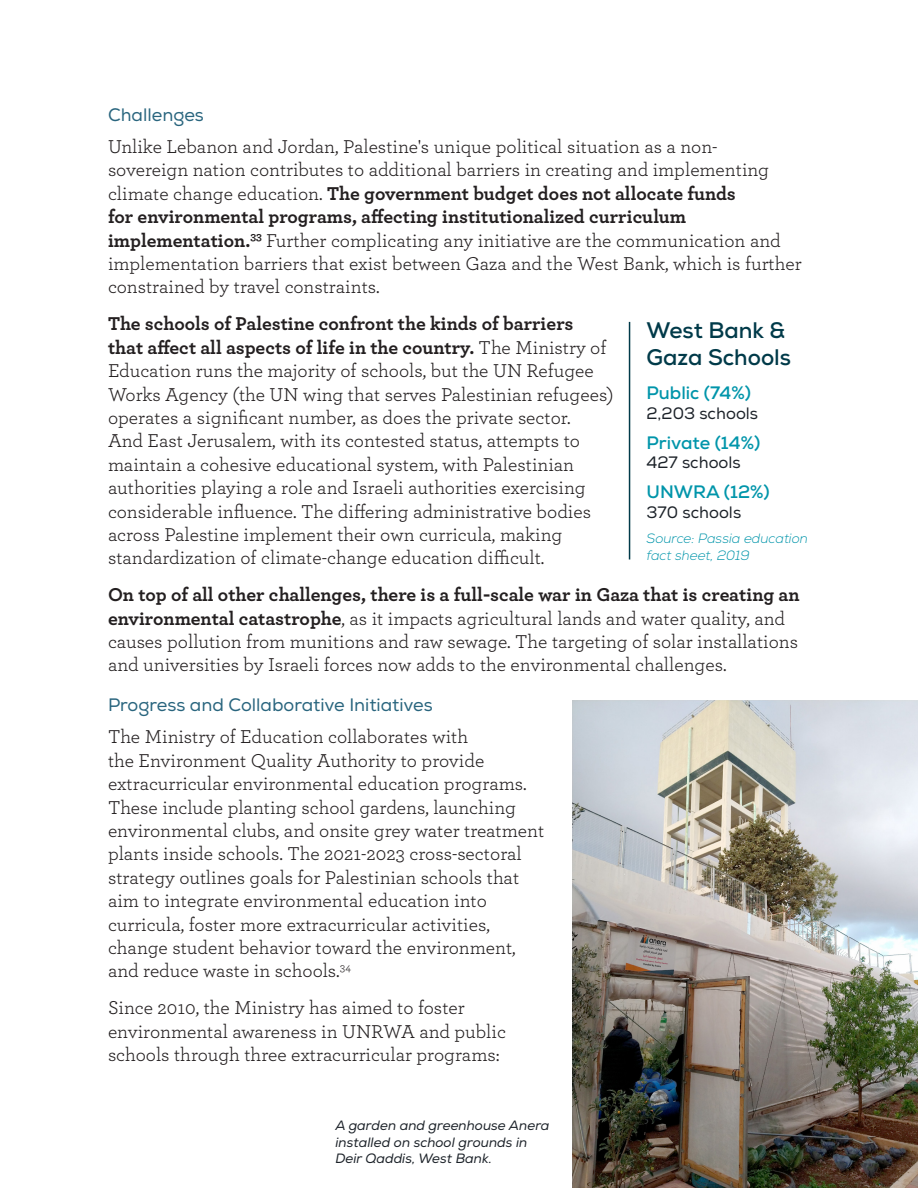
<style>
.page{position:relative;width:918px;height:1188px;background:#fff}
.page>*{position:absolute;margin:0;border:0;box-sizing:border-box;transform-origin:0 0}
.Heading_2{font:700 22.5px/27px "Nexa";color:#003a49}
.t1{font:19.5px/23.4px "Archer";color:#231f20}
.Heading_3{font:18px "Nexa";color:#29657e}
.Heading_2-2{font:700 18px "Nexa";color:#0095aa}
.t2{font:16.5px "Nexa";color:#1c2229}
.t3{font:italic 13.5px/16.2px "Nexa";color:#1c2229}
.t4{font:italic 300 13.5px/16.2px "Nexa";color:#0095aa}
.s1{font-weight:700}
</style>
<div class="page">
<hr style="left:629px;top:322px;width:1px;height:238px;background:#003a49">
<img style="left:572px;top:700px;width:346px;height:488px">
<p class="Heading_3" style="left:108px;top:104px;width:97px">Challenges</p>
<p class="t1" style="left:108px;top:134px;width:695px">Unlike Lebanon and Jordan, Palestine's unique political situation as a non&shy;sovereign nation contributes to additional barriers in creating and implementing climate change education. <span class="s1">The government budget does not allocate funds<br>for environmental programs, affecting institutionalized curriculum implementation.</span><sup>33</sup> Further complicating any initiative are the communication and implementation barriers that exist between Gaza and the West Bank, which is further constrained by travel constraints.</p>
<p class="t1" style="left:108px;top:311px;width:507px"><span class="s1">The schools of Palestine confront the kinds of barriers<br>that affect all aspects of life in the country.</span> The Ministry of Education runs the majority of schools, but the UN Refugee Works Agency (the UN wing that serves Palestinian refugees) operates a significant number, as does the private sector.<br>And East Jerusalem, with its contested status, attempts to maintain a cohesive educational system, with Palestinian authorities playing a role and Israeli authorities exercising considerable influence. The differing administrative bodies across Palestine implement their own curricula, making standardization of climate-change education difficult.</p>
<p class="t1" style="left:108px;top:582px;width:693px"><span class="s1">On top of all other challenges, there is a full-scale war in Gaza that is creating an environmental catastrophe</span>, as it impacts agricultural lands and water quality, and causes pollution from munitions and raw sewage. The targeting of solar installations and universities by Israeli forces now adds to the environmental challenges.</p>
<p class="Heading_3" style="left:108px;top:694px;width:326px">Progress and Collaborative Initiatives</p>
<p class="t1" style="left:108px;top:724px;width:438px">The Ministry of Education collaborates with<br>the Environment Quality Authority to provide extracurricular environmental education programs.<br>These include planting school gardens, launching environmental clubs, and onsite grey water treatment plants inside schools. The 2021-2023 cross-sectoral strategy outlines goals for Palestinian schools that aim to integrate environmental education into curricula, foster more extracurricular activities, change student behavior toward the environment, and reduce waste in schools.<sup>34</sup></p>
<p class="t1" style="left:108px;top:995px;width:400px">Since 2010, the Ministry has aimed to foster environmental awareness in UNRWA and public schools through three extracurricular programs:</p>
<p class="Heading_2" style="left:646px;top:316px;width:146px">West Bank &amp;<br>Gaza Schools</p>
<p class="Heading_2-2" style="left:646px;top:381px;width:106px">Public (74%)</p>
<p class="t2" style="left:646px;top:403px;width:113px">2,203 schools</p>
<p class="Heading_2-2" style="left:646px;top:431px;width:115px">Private (14%)</p>
<p class="t2" style="left:646px;top:453px;width:96px">427 schools</p>
<p class="Heading_2-2" style="left:646px;top:481px;width:125px">UNWRA (12%)</p>
<p class="t2" style="left:646px;top:503px;width:96px">370 schools</p>
<p class="t4" style="left:646px;top:531px;width:163px">Source: Passia education fact sheet, 2019</p>
<p class="t3" style="left:335px;top:1118px;width:216px">A garden and greenhouse Anera installed on school grounds in<br>Deir Qaddis, West Bank.</p>
</div>
